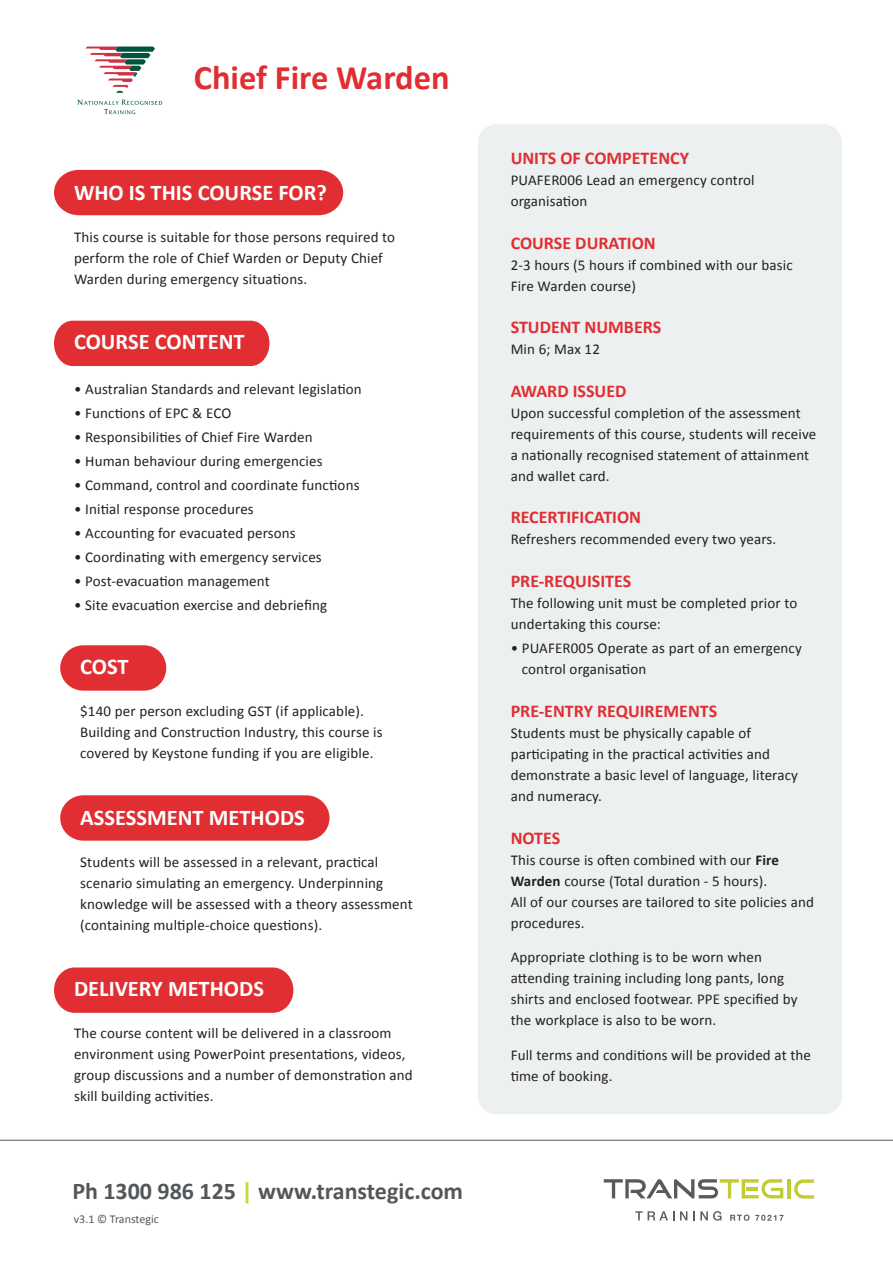
<style>
.page{position:relative;width:893px;height:1263px;background:#fff}
.page>*{position:absolute;margin:0;border:0;box-sizing:border-box;transform-origin:0 0}
.t1{font:700 34.5px "Calibri";color:#e02e32}
.t2{font:700 24px "Calibri";color:#54575a}
.t3{font:700 22.5px "Calibri";color:#fff}
.t4{font:700 18px "Calibri";color:#e02e32}
.t5{font:15px/21px "Calibri";letter-spacing:.01em;color:#231f20}
.t6{font:12px "Calibri";color:#54575a}
.s1{color:#c2d940}
.s2{font-weight:700}
</style>
<div class="page">
<div style="left:54px;top:170px;width:289px;height:45px;background:#e02e32"></div>
<hr style="left:0;top:1140px;width:893px;height:1px;background:#54575a">
<svg style="left:635px;top:1211px;width:39px;height:9px"></svg>
<svg style="left:680px;top:1211px;width:7px;height:9px"></svg>
<svg style="left:693px;top:1211px;width:28px;height:10px"></svg>
<svg style="left:794px;top:1179px;width:20px;height:19px"></svg>
<hr style="left:787px;top:1179px;width:4px;height:19px;background:#c0cc2f">
<svg style="left:604px;top:1179px;width:179px;height:19px"></svg>
<svg style="left:730px;top:1214px;width:53px;height:7px"></svg>
<svg style="left:85px;top:47px;width:70px;height:46px"></svg>
<svg style="left:77px;top:100px;width:85px;height:14px"></svg>
<div style="left:478px;top:124px;width:364px;height:990px;background:#edf0f1;border-radius:18px"></div>
<div style="left:54px;top:967px;width:239px;height:46px;background:#e02e32;border-radius:22px"></div>
<svg style="left:60px;top:795px;width:269px;height:46px;background:#e1383c"></svg>
<div style="left:54px;top:321px;width:215px;height:45px;background:#e02e32"></div>
<svg style="left:60px;top:645px;width:106px;height:46px;background:#e34347"></svg>
<p class="t1" style="left:194px;top:56px;width:257px">Chief Fire Warden</p>
<p class="t3" style="left:74px;top:178px;width:254px">WHO IS THIS COURSE FOR?</p>
<p class="t5" style="left:74px;top:227px;width:323px">This course is suitable for those persons required to perform the role of Chief Warden or Deputy Chief<br>Warden during emergency situations.</p>
<p class="t3" style="left:74px;top:328px;width:172px">COURSE CONTENT</p>
<p class="t5" style="left:74px;top:379px;width:289px">• Australian Standards and relevant legislation</p>
<p class="t5" style="left:74px;top:403px;width:159px">• Functions of EPC &amp; ECO</p>
<p class="t5" style="left:74px;top:427px;width:240px">• Responsibilities of Chief Fire Warden</p>
<p class="t5" style="left:74px;top:451px;width:250px">• Human behaviour during emergencies</p>
<p class="t5" style="left:74px;top:475px;width:287px">• Command, control and coordinate functions</p>
<p class="t5" style="left:74px;top:499px;width:181px">• Initial response procedures</p>
<p class="t5" style="left:74px;top:523px;width:223px">• Accounting for evacuated persons</p>
<p class="t5" style="left:74px;top:547px;width:249px">• Coordinating with emergency services</p>
<p class="t5" style="left:74px;top:571px;width:197px">• Post-evacuation management</p>
<p class="t5" style="left:74px;top:595px;width:255px">• Site evacuation exercise and debriefing</p>
<p class="t3" style="left:80px;top:652px;width:50px">COST</p>
<p class="t5" style="left:80px;top:700px;width:285px">$140 per person excluding GST (if applicable).</p>
<p class="t5" style="left:80px;top:721px;width:304px">Building and Construction Industry, this course is</p>
<p class="t5" style="left:80px;top:742px;width:295px">covered by Keystone funding if you are eligible.</p>
<p class="t3" style="left:80px;top:803px;width:226px">ASSESSMENT METHODS</p>
<p class="t5" style="left:80px;top:852px;width:334px">Students will be assessed in a relevant, practical scenario simulating an emergency. Underpinning knowledge will be assessed with a theory assessment (containing multiple-choice questions).</p>
<p class="t3" style="left:74px;top:974px;width:191px">DELIVERY METHODS</p>
<p class="t5" style="left:74px;top:1023px;width:340px">The course content will be delivered in a classroom environment using PowerPoint presentations, videos, group discussions and a number of demonstration and skill building activities.</p>
<p class="t2" style="left:72px;top:1175px;width:392px">Ph 1300 986 125 <span class="s1">|</span> www.transtegic.com</p>
<p class="t6" style="left:74px;top:1212px;width:87px">v3.1 © Transtegic</p>
<p class="t4" style="left:511px;top:146px;width:180px">UNITS OF COMPETENCY</p>
<p class="t5" style="left:511px;top:169px;width:246px">PUAFER006 Lead an emergency control organisation</p>
<p class="t4" style="left:511px;top:231px;width:147px">COURSE DURATION</p>
<p class="t5" style="left:511px;top:254px;width:284px">2-3 hours (5 hours if combined with our basic<br>Fire Warden course)</p>
<p class="t4" style="left:511px;top:316px;width:152px">STUDENT NUMBERS</p>
<p class="t5" style="left:511px;top:339px;width:91px">Min 6; Max 12</p>
<p class="t4" style="left:511px;top:379px;width:117px">AWARD ISSUED</p>
<p class="t5" style="left:511px;top:402px;width:307px">Upon successful completion of the assessment requirements of this course, students will receive a nationally recognised statement of attainment and wallet card.</p>
<p class="t4" style="left:511px;top:506px;width:132px">RECERTIFICATION</p>
<p class="t5" style="left:511px;top:529px;width:267px">Refreshers recommended every two years.</p>
<p class="t4" style="left:511px;top:569px;width:122px">PRE-REQUISITES</p>
<p class="t5" style="left:511px;top:592px;width:288px">The following unit must be completed prior to undertaking this course:</p>
<p class="t5" style="left:522px;top:637px;width:282px;text-indent:-11px">• PUAFER005 Operate as part of an emergency control organisation</p>
<p class="t4" style="left:511px;top:700px;width:208px">PRE-ENTRY REQUIREMENTS</p>
<p class="t5" style="left:511px;top:723px;width:289px">Students must be physically capable of participating in the practical activities and demonstrate a basic level of language, literacy and numeracy.</p>
<p class="t4" style="left:511px;top:826px;width:51px">NOTES</p>
<p class="t5" style="left:511px;top:849px;width:270px">This course is often combined with our <span class="s2">Fire<br>Warden</span> course (Total duration - 5 hours).</p>
<p class="t5" style="left:511px;top:891px;width:305px">All of our courses are tailored to site policies and procedures.</p>
<p class="t5" style="left:511px;top:947px;width:288px">Appropriate clothing is to be worn when attending training including long pants, long shirts and enclosed footwear. PPE specified by the workplace is also to be worn.</p>
<p class="t5" style="left:511px;top:1044px;width:302px">Full terms and conditions will be provided at the time of booking.</p>
</div>
